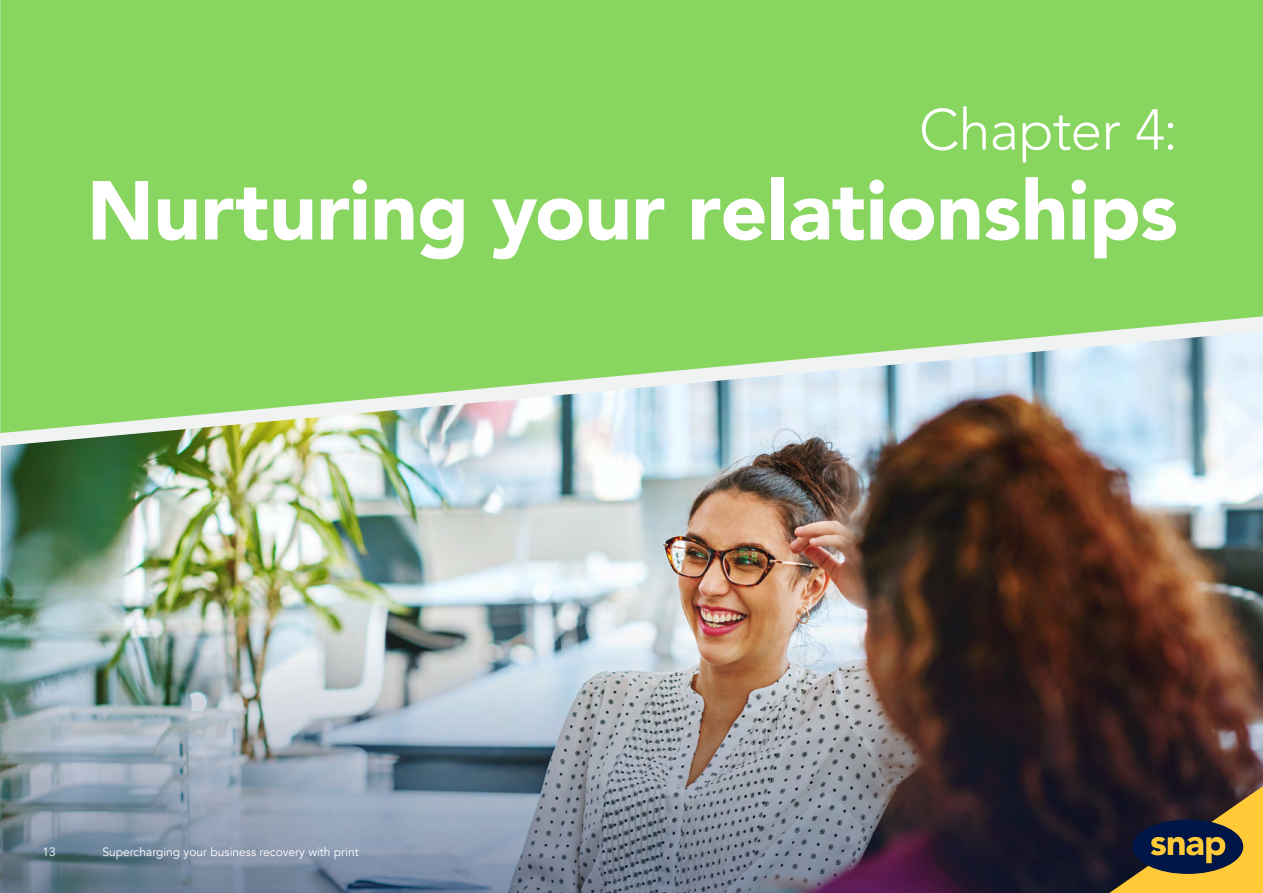
<style>
.page{position:relative;width:1263px;height:893px;background:#fff}
.page>*{position:absolute;margin:0;border:0;box-sizing:border-box;transform-origin:0 0}
.t1{font:900 82.5px "Avenir";letter-spacing:-.005em;color:#fff}
.t2{font:300 57px "Avenir";letter-spacing:-.015em;color:#fff}
.t3{font:12px "Avenir";color:#fff}
</style>
<div class="page">
<div style="left:0;top:0;width:1263px;height:331px;background:#88d55f"></div>
<img style="left:0;top:331px;width:1263px;height:166px">
<img style="left:0;top:497px;width:1263px;height:396px">
<svg style="left:1109px;top:786px;width:154px;height:107px;background:#6b5933"></svg>
<h2 class="t2" style="left:919px;top:96px;width:260px">Chapter 4:</h2>
<h1 class="t1" style="left:87px;top:140px;width:1092px">Nurturing your relationships</h1>
<p class="t3" style="left:43px;top:844px;width:15px">13</p>
<p class="t3" style="left:103px;top:844px;width:258px">Supercharging your business recovery with print</p>
</div>
